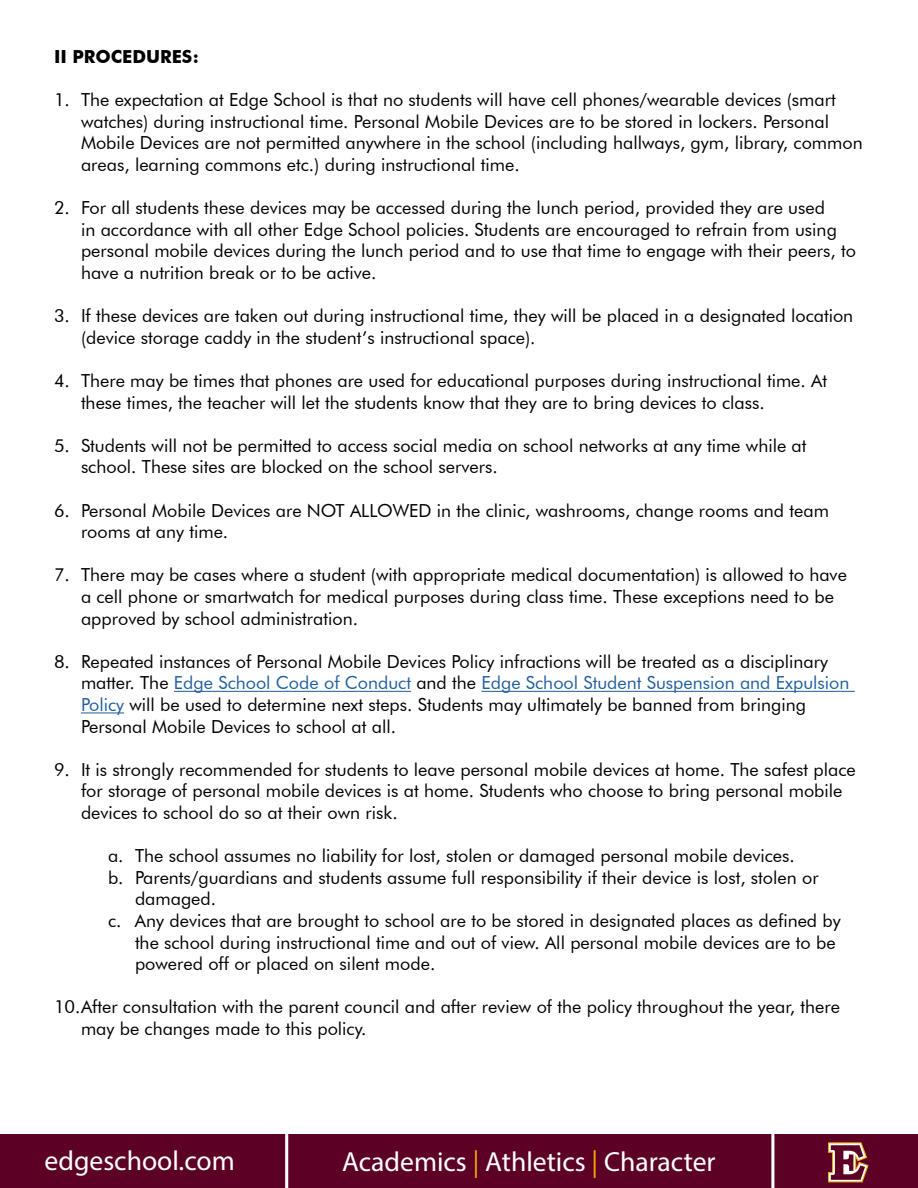
<style>
.page{position:relative;width:918px;height:1188px;background:#fff}
.page>*{position:absolute;margin:0;border:0;box-sizing:border-box;transform-origin:0 0}
.t1{font:27.6px "Myriad Pro";color:#fff}
.t2{font:18px/21.6px "Futura BT";color:#000}
.t3{font:700 18px "Futura BT";color:#000}
.s1{color:#215e9e}
.s2{color:#f4a700}
</style>
<div class="page">
<div style="left:0;top:1135px;width:918px;height:53px;background:#5d0025"></div>
<svg style="left:828px;top:1142px;width:41px;height:40px"></svg>
<hr style="left:285px;top:1130px;width:3px;height:58px;background:#fff">
<hr style="left:771px;top:1130px;width:3px;height:58px;background:#fff">
<hr style="left:174px;top:691px;width:237px;height:1px;background:#215e9e">
<hr style="left:481px;top:691px;width:374px;height:1px;background:#215e9e">
<hr style="left:81px;top:712px;width:43px;height:1px;background:#215e9e">
<p class="t3" style="left:54px;top:49px;width:146px">II PROCEDURES:</p>
<p class="t2" style="left:81px;top:91px;width:783px;text-indent:-27px">1. The expectation at Edge School is that no students will have cell phones/wearable devices (smart watches) during instructional time. Personal Mobile Devices are to be stored in lockers. Personal Mobile Devices are not permitted anywhere in the school (including hallways, gym, library, common areas, learning commons etc.) during instructional time.</p>
<p class="t2" style="left:81px;top:199px;width:776px;text-indent:-27px">2. For all students these devices may be accessed during the lunch period, provided they are used<br>in accordance with all other Edge School policies. Students are encouraged to refrain from using personal mobile devices during the lunch period and to use that time to engage with their peers, to have a nutrition break or to be active.</p>
<p class="t2" style="left:81px;top:307px;width:774px;text-indent:-27px">3. If these devices are taken out during instructional time, they will be placed in a designated location (device storage caddy in the student’s instructional space).</p>
<p class="t2" style="left:81px;top:371px;width:748px;text-indent:-27px">4. There may be times that phones are used for educational purposes during instructional time. At these times, the teacher will let the students know that they are to bring devices to class.</p>
<p class="t2" style="left:81px;top:436px;width:727px;text-indent:-27px">5. Students will not be permitted to access social media on school networks at any time while at school. These sites are blocked on the school servers.</p>
<p class="t2" style="left:81px;top:501px;width:749px;text-indent:-27px">6. Personal Mobile Devices are NOT ALLOWED in the clinic, washrooms, change rooms and team rooms at any time.</p>
<p class="t2" style="left:81px;top:566px;width:767px;text-indent:-27px">7. There may be cases where a student (with appropriate medical documentation) is allowed to have a cell phone or smartwatch for medical purposes during class time. These exceptions need to be approved by school administration.</p>
<p class="t2" style="left:81px;top:652px;width:770px;text-indent:-27px">8. Repeated instances of Personal Mobile Devices Policy infractions will be treated as a disciplinary matter. The <span class="s1">Edge School Code of Conduct</span> and the <span class="s1">Edge School Student Suspension and Expulsion Policy</span> will be used to determine next steps. Students may ultimately be banned from bringing Personal Mobile Devices to school at all.</p>
<p class="t2" style="left:81px;top:760px;width:776px;text-indent:-27px">9. It is strongly recommended for students to leave personal mobile devices at home. The safest place for storage of personal mobile devices is at home. Students who choose to bring personal mobile devices to school do so at their own risk.</p>
<p class="t2" style="left:108px;top:847px;width:688px">a. The school assumes no liability for lost, stolen or damaged personal mobile devices.</p>
<p class="t2" style="left:108px;top:868px;width:712px">b. Parents/guardians and students assume full responsibility if their device is lost, stolen or</p>
<p class="t2" style="left:135px;top:890px;width:83px">damaged.</p>
<p class="t2" style="left:108px;top:911px;width:734px">c. Any devices that are brought to school are to be stored in designated places as defined by</p>
<p class="t2" style="left:135px;top:933px;width:702px">the school during instructional time and out of view. All personal mobile devices are to be</p>
<p class="t2" style="left:135px;top:955px;width:302px">powered off or placed on silent mode.</p>
<p class="t2" style="left:81px;top:998px;width:761px;text-indent:-27px">10. After consultation with the parent council and after review of the policy throughout the year, there may be changes made to this policy.</p>
<h1 class="t1" style="left:45px;top:1149px;width:192px">edgeschool.com</h1>
<h1 class="t1" style="left:342px;top:1150px;width:375px">Academics <span class="s2">|</span> Athletics <span class="s2">|</span> Character</h1>
</div>
